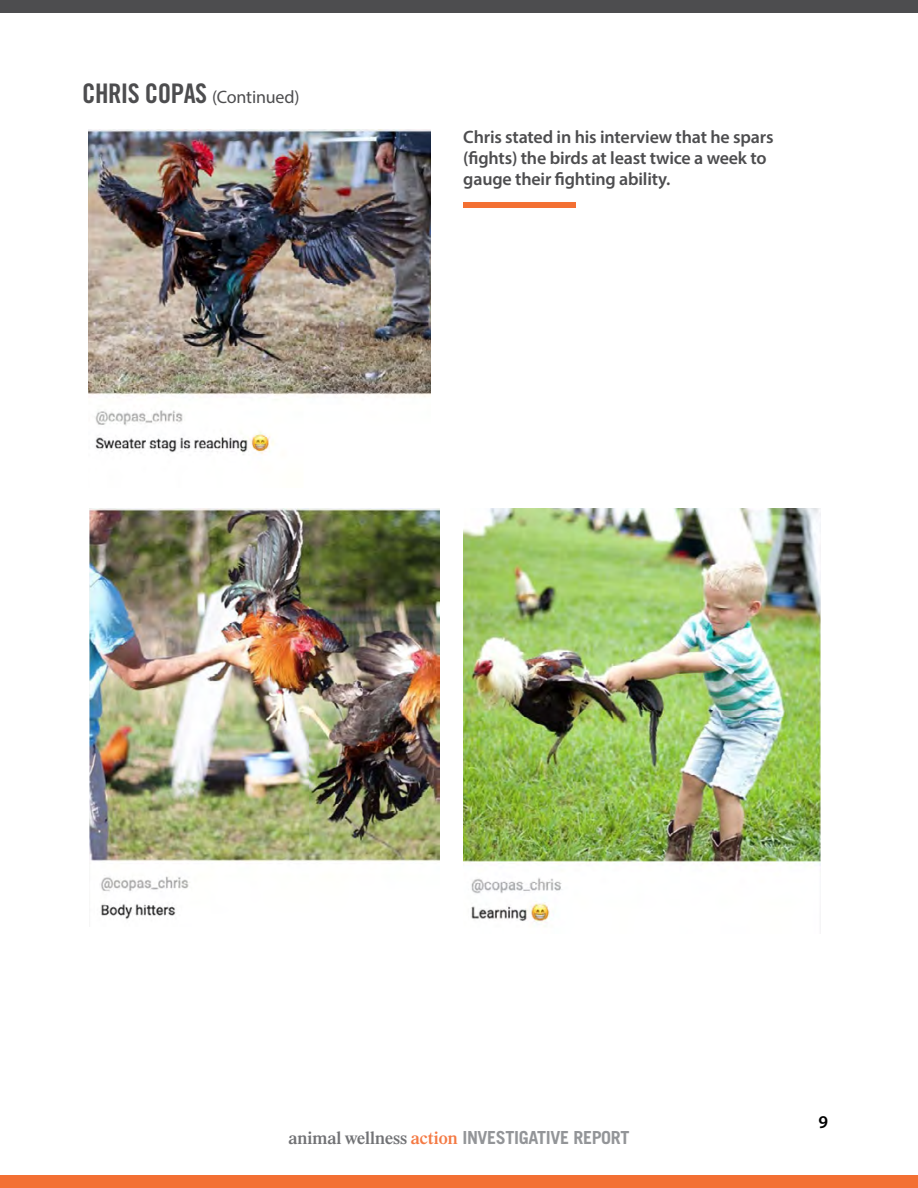
<style>
.page{position:relative;width:918px;height:1188px;background:#fff}
.page>*{position:absolute;margin:0;border:0;box-sizing:border-box;transform-origin:0 0}
.t1{font:600 18px/21px "Myriad Pro";letter-spacing:-.01em;color:#4d4d4f}
.t2{font:700 18px "Trade Gothic";letter-spacing:-.02em;color:#939598}
.t3{font:18px "Myriad Pro";letter-spacing:-.01em;color:#4d4d4f}
.t4{font:600 18px "Myriad Pro";color:#000}
.s1{font-family:"Trade Gothic Bold Cond Twenty";font-size:27px}
.s2{font-family:"Times";font-weight:600;color:#717275}
.s3{font-family:"Times";font-weight:600;color:#f47a44}
</style>
<div class="page">
<svg style="left:0;top:0;width:1px;height:13px"></svg>
<div style="left:0;top:1175px;width:918px;height:13px;background:#f37033"></div>
<div style="left:1px;top:0;width:917px;height:13px;background:#4d4d4f"></div>
<img style="left:88px;top:130px;width:343px;height:325px">
<img style="left:90px;top:509px;width:349px;height:411px">
<img style="left:463px;top:509px;width:358px;height:418px">
<div style="left:463px;top:202px;width:113px;height:6px;background:#f37033"></div>
<p class="t3" style="left:82px;top:86px;width:219px"><span class="s1">CHRIS COPAS</span> (Continued)</p>
<p class="t1" style="left:463px;top:126px;width:312px">Chris stated in his interview that he spars (fights) the birds at least twice a week to gauge their fighting ability.</p>
<p class="t2" style="left:288px;top:1126px;width:343px"><span class="s2">animal wellness</span> <span class="s3">action</span> INVESTIGATIVE REPORT</p>
<p class="t4" style="left:819px;top:1111px;width:11px">9</p>
</div>
